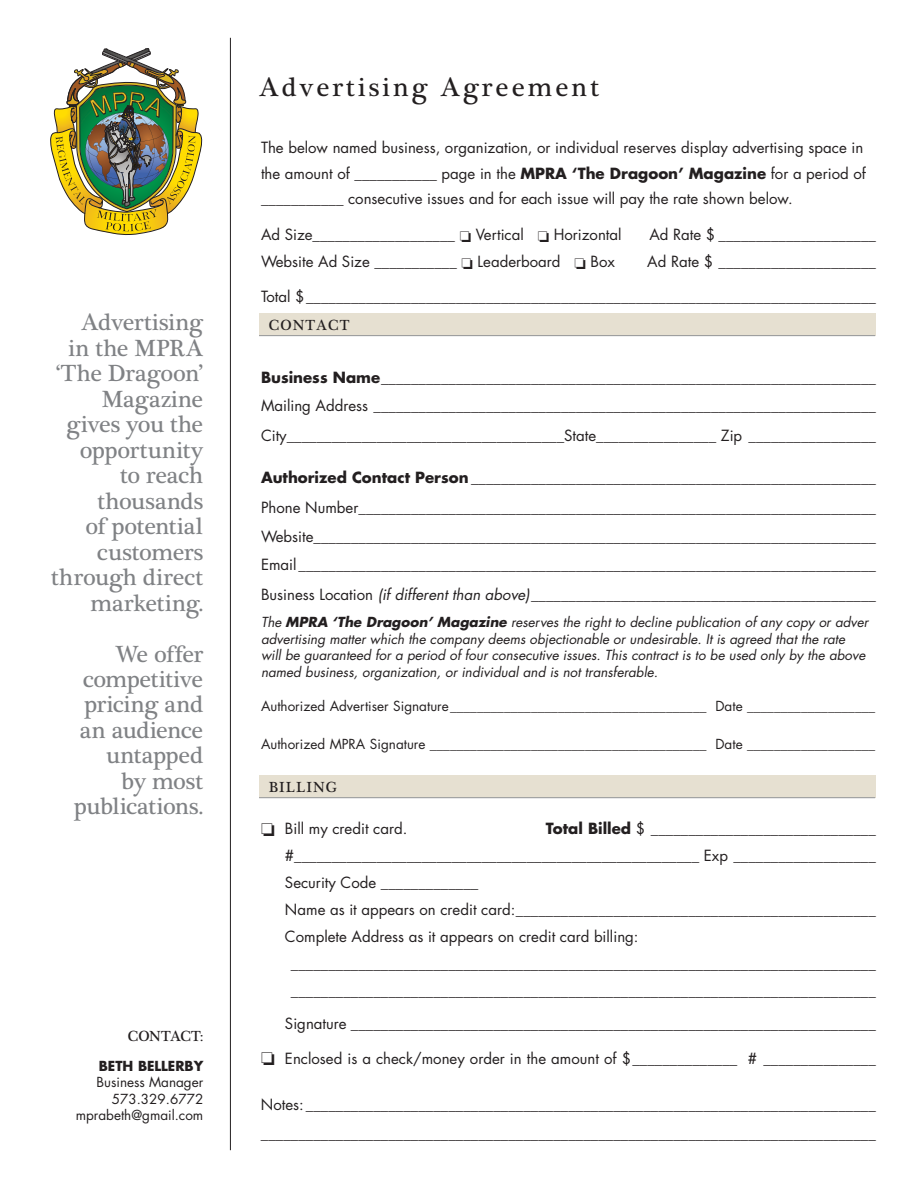
<style>
.page{position:relative;width:918px;height:1188px;background:#fff}
.page>*{position:absolute;margin:0;border:0;box-sizing:border-box;transform-origin:0 0}
.t1{font:27px "Plantagenet Cherokee";letter-spacing:.11em;color:#231f20}
.t2{font:24px/25.5px "Plantagenet Cherokee";letter-spacing:-.01em;color:#808285;text-align:right}
.t3{font:15px/28.5px "Futura Std";color:#231f20}
.t4{font:15px "Plantagenet Cherokee";letter-spacing:.07em;color:#231f20}
.t5{font:15px "Plantagenet Cherokee";letter-spacing:-.015em;color:#231f20}
.t6{font:italic 13.5px/16.5px "Futura Std";color:#231f20}
.t7{font:13.5px/16.5px "Futura Std";color:#231f20;text-align:right}
.t8{font:700 13.5px "Futura Std";color:#231f20}
.s1{font-weight:700}
.s2{font-style:italic}
</style>
<div class="page">
<hr style="left:230px;top:38px;width:1px;height:1112px;background:#231f20">
<div style="left:259px;top:776px;width:616px;height:22px;background:#e6e0d1"></div>
<hr style="left:259px;top:797px;width:616px;height:1px;background:#939598">
<div style="left:259px;top:313px;width:616px;height:23px;background:#e6e0d1"></div>
<hr style="left:259px;top:335px;width:616px;height:1px;background:#939598">
<img style="left:50px;top:48px;width:153px;height:187px">
<h2 class="t2" style="left:51px;top:310px;width:154px">Advertising<br>in the MPRA ‘The Dragoon’<br>Magazine gives you the opportunity<br>to reach thousands<br>of potential customers through direct marketing.</h2>
<h2 class="t2" style="left:74px;top:642px;width:131px">We offer competitive pricing and an audience untapped<br>by most publications.</h2>
<p class="t5" style="left:128px;top:1027px;width:77px">CONTACT:</p>
<p class="t8" style="left:99px;top:1057px;width:106px">BETH BELLERBY</p>
<p class="t7" style="left:76px;top:1074px;width:129px">Business Manager<br>573.329.6772 mprabeth@gmail.com</p>
<h1 class="t1" style="left:259px;top:71px;width:342px">Advertising Agreement</h1>
<p class="t3" style="left:261px;top:135px;width:606px;line-height:25.5px">The below named business, organization, or individual reserves display advertising space in the amount of ___________ page in the <span class="s1">MPRA ‘The Dragoon’ Magazine</span> for a period of ___________ consecutive issues and for each issue will pay the rate shown below.</p>
<p class="t3" style="left:261px;top:221px;width:362px">Ad Size___________________ ❏ Vertical ❏ Horizontal</p>
<p class="t3" style="left:649px;top:221px;width:228px">Ad Rate $ _____________________</p>
<p class="t3" style="left:261px;top:248px;width:355px">Website Ad Size ___________ ❏ Leaderboard ❏ Box</p>
<p class="t3" style="left:647px;top:248px;width:230px">Ad Rate $ _____________________</p>
<p class="t3" style="left:261px;top:282px;width:616px">Total $____________________________________________________________________________</p>
<p class="t4" style="left:269px;top:316px;width:82px">CONTACT</p>
<p class="t3" style="left:261px;top:363px;width:616px"><span class="s1">Business Name</span>__________________________________________________________________<br>Mailing Address ___________________________________________________________________</p>
<p class="t3" style="left:261px;top:422px;width:616px">City_____________________________________State________________ Zip _________________</p>
<p class="t3" style="left:261px;top:463px;width:616px;line-height:30px"><span class="s1">Authorized Contact Person</span> ______________________________________________________<br>Phone Number_____________________________________________________________________</p>
<p class="t3" style="left:261px;top:522px;width:616px">Website___________________________________________________________________________<br>Email _____________________________________________________________________________</p>
<p class="t3" style="left:261px;top:581px;width:616px">Business Location <span class="s2">(if different than above)</span>______________________________________________</p>
<p class="t6" style="left:261px;top:614px;width:609px">The <span class="s1">MPRA ‘The Dragoon’ Magazine</span> reserves the right to decline publication of any copy or adver advertising matter which the company deems objectionable or undesirable. It is agreed that the rate will be guaranteed for a period of four consecutive issues. This contract is to be used only by the above named business, organization, or individual and is not transferable.</p>
<p class="t7" style="left:261px;top:698px;width:616px">Authorized Advertiser Signature______________________________________ Date ___________________</p>
<p class="t7" style="left:261px;top:736px;width:616px">Authorized MPRA Signature _________________________________________ Date ___________________</p>
<p class="t4" style="left:269px;top:778px;width:70px">BILLING</p>
<p class="t3" style="left:261px;top:815px;width:148px">❏ Bill my credit card.</p>
<p class="t3" style="left:546px;top:815px;width:332px"><span class="s1">Total Billed</span> $ ______________________________</p>
<p class="t3" style="left:285px;top:842px;width:592px">#______________________________________________________ Exp ___________________</p>
<p class="t3" style="left:285px;top:869px;width:195px">Security Code _____________</p>
<p class="t3" style="left:285px;top:896px;width:592px">Name as it appears on credit card:________________________________________________</p>
<p class="t3" style="left:285px;top:923px;width:355px">Complete Address as it appears on credit card billing:</p>
<p class="t3" style="left:291px;top:950px;width:587px">______________________________________________________________________________</p>
<p class="t3" style="left:291px;top:977px;width:587px">______________________________________________________________________________</p>
<p class="t3" style="left:285px;top:1010px;width:592px">Signature ______________________________________________________________________</p>
<p class="t3" style="left:261px;top:1044px;width:616px">❏ Enclosed is a check/money order in the amount of $______________ # _______________</p>
<p class="t3" style="left:261px;top:1091px;width:617px">Notes: ____________________________________________________________________________ __________________________________________________________________________________</p>
</div>
